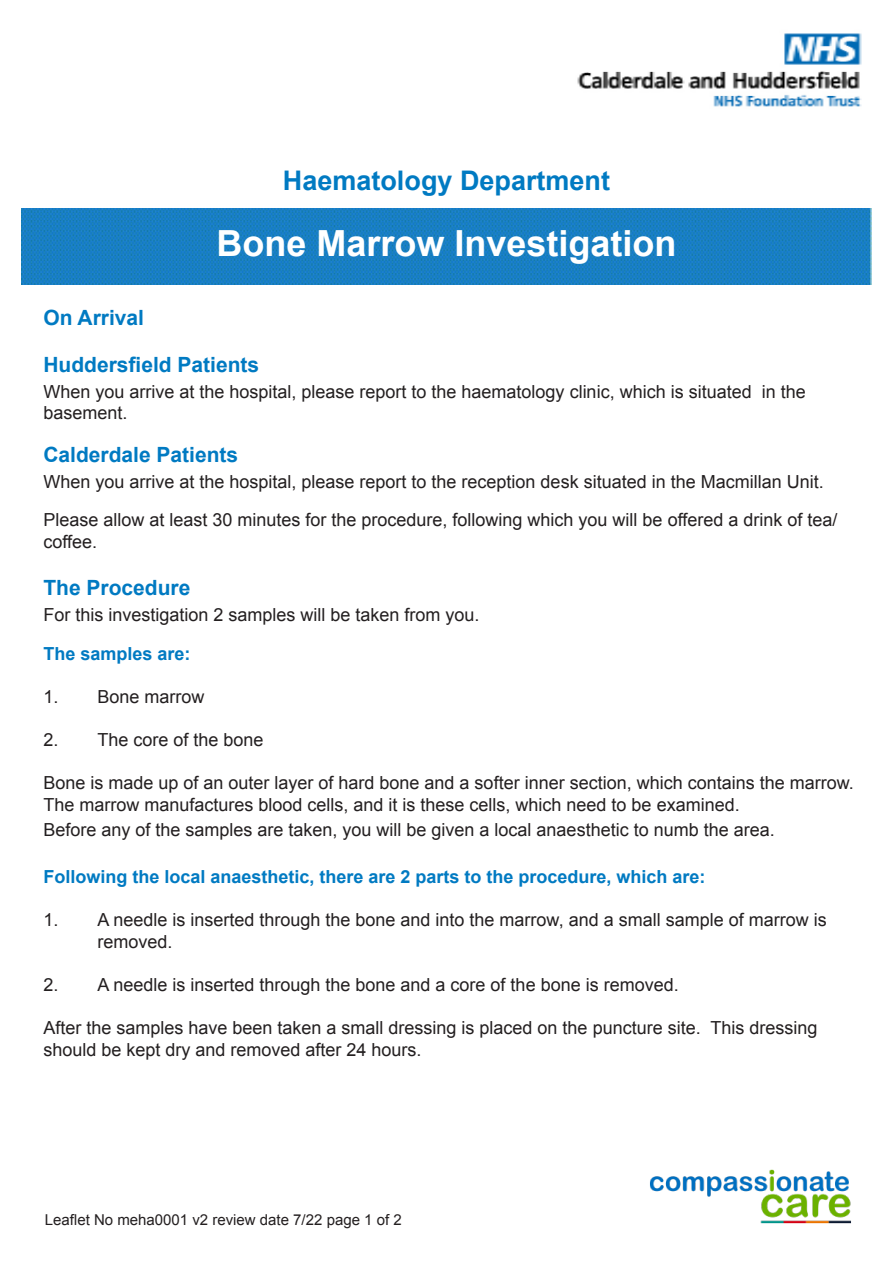
<style>
.page{position:relative;width:893px;height:1263px;background:#fff}
.page>*{position:absolute;margin:0;border:0;box-sizing:border-box;transform-origin:0 0}
.t1{font:700 36px "Arial";color:#fff}
.t2{font:700 27px "Arial";color:#007ac2}
.Subtitle{font:700 21px "Arial";color:#007ac2}
.heading_1{font:700 21px "Arial";color:#007ac2}
.t3{font:18px/21.6px "Arial";color:#231f20}
.t4{font:700 18px "Arial";color:#007ac2}
.t5{font:15px "Arial";color:#231f20}
</style>
<div class="page">
<img style="left:21px;top:208px;width:851px;height:77px">
<img style="left:650px;top:1169px;width:201px;height:55px">
<img style="left:577px;top:33px;width:285px;height:74px">
<p class="t2" style="left:283px;top:163px;width:329px">Haematology Department</p>
<p class="t1" style="left:216px;top:220px;width:462px">Bone Marrow Investigation</p>
<p class="Subtitle" style="left:43px;top:303px;width:102px">On Arrival</p>
<p class="Subtitle" style="left:43px;top:350px;width:217px">Huddersfield Patients</p>
<p class="t3" style="left:43px;top:381px;width:764px">When you arrive at the hospital, please report to the haematology clinic, which is situated in the basement.</p>
<p class="Subtitle" style="left:43px;top:440px;width:196px">Calderdale Patients</p>
<p class="t3" style="left:43px;top:471px;width:782px">When you arrive at the hospital, please report to the reception desk situated in the Macmillan Unit.</p>
<p class="t3" style="left:43px;top:509px;width:796px">Please allow at least 30 minutes for the procedure, following which you will be offered a drink of tea/ coffee.</p>
<p class="heading_1" style="left:43px;top:573px;width:149px">The Procedure</p>
<p class="t3" style="left:43px;top:604px;width:438px">For this investigation 2 samples will be taken from you.</p>
<p class="t4" style="left:43px;top:641px;width:149px">The samples are:</p>
<p class="t3" style="left:43px;top:686px;width:163px">1. Bone marrow</p>
<p class="t3" style="left:43px;top:729px;width:222px">2. The core of the bone</p>
<p class="t3" style="left:43px;top:772px;width:812px">Bone is made up of an outer layer of hard bone and a softer inner section, which contains the marrow.</p>
<p class="t3" style="left:43px;top:794px;width:698px">The marrow manufactures blood cells, and it is these cells, which need to be examined.</p>
<p class="t3" style="left:43px;top:819px;width:733px">Before any of the samples are taken, you will be given a local anaesthetic to numb the area.</p>
<p class="t4" style="left:43px;top:864px;width:664px">Following the local anaesthetic, there are 2 parts to the procedure, which are:</p>
<p class="t3" style="left:97px;top:909px;width:731px;text-indent:-54px">1. A needle is inserted through the bone and into the marrow, and a small sample of marrow is removed.</p>
<p class="t3" style="left:43px;top:974px;width:637px">2. A needle is inserted through the bone and a core of the bone is removed.</p>
<p class="t3" style="left:43px;top:1017px;width:776px">After the samples have been taken a small dressing is placed on the puncture site. This dressing should be kept dry and removed after 24 hours.</p>
<p class="t5" style="left:45px;top:1210px;width:358px">Leaflet No meha0001 v2 review date 7/22 page 1 of 2</p>
</div>
